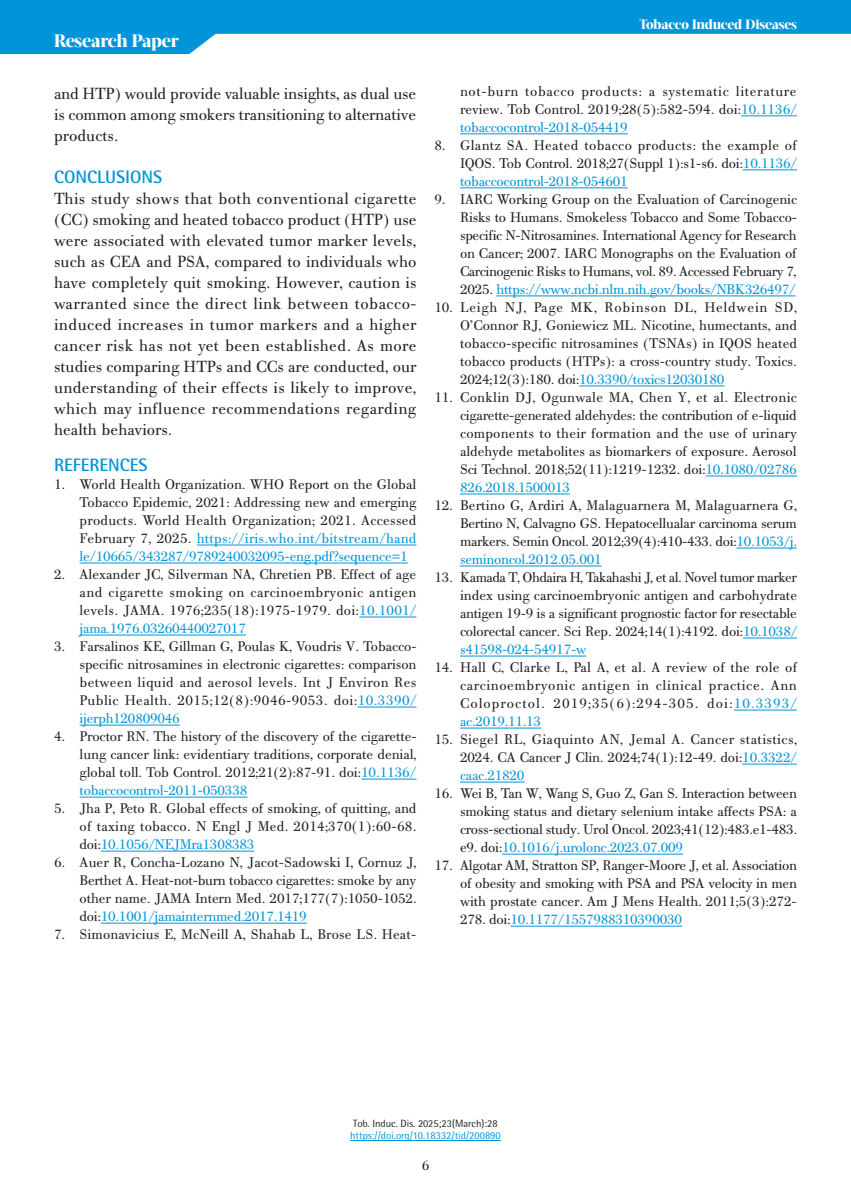
<style>
.page{position:relative;width:851px;height:1191px;background:#fff}
.page>*{position:absolute;margin:0;border:0;box-sizing:border-box;transform-origin:0 0}
.t1{font:700 18px "Rotis Semi Sans Hel";color:#0095d9}
.t2{font:800 18px "Acta Display W04";letter-spacing:-.01em;color:#fff}
.t3{font:17.25px/21px "PF Bodoni Text";color:#231f20;text-align:justify}
.t4{font:15px/18px "PF Bodoni Text";letter-spacing:-.02em;color:#231f20;text-align:justify}
.t5{font:15px "PF Bodoni Text";letter-spacing:.005em;color:#231f20}
.t6{font:800 13.5px "Acta Display W04";letter-spacing:-.01em;color:#fff}
.t7{font:10.5px "Rotis Semi Sans Hel";color:#0095d9}
.t8{font:10.5px "Rotis Semi Sans Hel";color:#231f20}
.s1{color:#0095d9}
</style>
<div class="page">
<svg style="left:0;top:0;width:850px;height:54px;fill:#0095d9"></svg>
<hr style="left:350px;top:1140px;width:150px;height:1px;background:#0095d9">
<hr style="left:197px;top:545px;width:219px;height:1px;background:#0095d9">
<hr style="left:80px;top:563px;width:327px;height:1px;background:#0095d9">
<hr style="left:359px;top:617px;width:57px;height:1px;background:#0095d9">
<hr style="left:80px;top:635px;width:166px;height:1px;background:#0095d9">
<hr style="left:357px;top:707px;width:59px;height:1px;background:#0095d9">
<hr style="left:80px;top:725px;width:100px;height:1px;background:#0095d9">
<hr style="left:361px;top:779px;width:55px;height:1px;background:#0095d9">
<hr style="left:80px;top:797px;width:167px;height:1px;background:#0095d9">
<hr style="left:101px;top:851px;width:153px;height:1px;background:#0095d9">
<hr style="left:101px;top:923px;width:206px;height:1px;background:#0095d9">
<hr style="left:741px;top:116px;width:55px;height:1px;background:#0095d9">
<hr style="left:460px;top:134px;width:167px;height:1px;background:#0095d9">
<hr style="left:742px;top:170px;width:54px;height:1px;background:#0095d9">
<hr style="left:460px;top:188px;width:167px;height:1px;background:#0095d9">
<hr style="left:496px;top:296px;width:299px;height:1px;background:#0095d9">
<hr style="left:579px;top:386px;width:145px;height:1px;background:#0095d9">
<hr style="left:705px;top:476px;width:91px;height:1px;background:#0095d9">
<hr style="left:460px;top:494px;width:110px;height:1px;background:#0095d9">
<hr style="left:736px;top:548px;width:60px;height:1px;background:#0095d9">
<hr style="left:460px;top:566px;width:141px;height:1px;background:#0095d9">
<hr style="left:742px;top:638px;width:54px;height:1px;background:#0095d9">
<hr style="left:460px;top:656px;width:126px;height:1px;background:#0095d9">
<hr style="left:733px;top:710px;width:63px;height:1px;background:#0095d9">
<hr style="left:460px;top:728px;width:81px;height:1px;background:#0095d9">
<hr style="left:742px;top:764px;width:54px;height:1px;background:#0095d9">
<hr style="left:460px;top:782px;width:64px;height:1px;background:#0095d9">
<hr style="left:502px;top:854px;width:181px;height:1px;background:#0095d9">
<hr style="left:510px;top:926px;width:172px;height:1px;background:#0095d9">
<p class="t2" style="left:54px;top:30px;width:126px">Research Paper</p>
<p class="t3" style="left:54px;top:83px;width:363px">and HTP) would provide valuable insights, as dual use is common among smokers transitioning to alternative products.</p>
<p class="t1" style="left:54px;top:166px;width:110px">CONCLUSIONS</p>
<p class="t3" style="left:54px;top:188px;width:364px">This study shows that both conventional cigarette (CC) smoking and heated tobacco product (HTP) use were associated with elevated tumor marker levels, such as CEA and PSA, compared to individuals who have completely quit smoking. However, caution is warranted since the direct link between tobacco&shy;induced increases in tumor markers and a higher cancer risk has not yet been established. As more studies comparing HTPs and CCs are conducted, our understanding of their effects is likely to improve, which may influence recommendations regarding health behaviors.</p>
<p class="t1" style="left:54px;top:454px;width:95px">REFERENCES</p>
<p class="t4" style="left:80px;top:475px;width:338px;text-indent:-26px">1. World Health Organization. WHO Report on the Global Tobacco Epidemic, 2021: Addressing new and emerging products. World Health Organization; 2021. Accessed February 7, 2025. <span class="s1">https://iris.who.int/bitstream/hand le/10665/343287/9789240032095-eng.pdf?sequence=1</span></p>
<p class="t4" style="left:80px;top:565px;width:338px;text-indent:-26px">2. Alexander JC, Silverman NA, Chretien PB. Effect of age and cigarette smoking on carcinoembryonic antigen levels. JAMA. 1976;235(18):1975-1979. doi:<span class="s1">10.1001/ jama.1976.03260440027017</span></p>
<p class="t4" style="left:80px;top:637px;width:338px;text-indent:-26px">3. Farsalinos KE, Gillman G, Poulas K, Voudris V. Tobacco&shy;specific nitrosamines in electronic cigarettes: comparison between liquid and aerosol levels. Int J Environ Res Public Health. 2015;12(8):9046-9053. doi:<span class="s1">10.3390/ ijerph120809046</span></p>
<p class="t4" style="left:80px;top:727px;width:338px;text-indent:-26px">4. Proctor RN. The history of the discovery of the cigarette&shy;lung cancer link: evidentiary traditions, corporate denial, global toll. Tob Control. 2012;21(2):87-91. doi:<span class="s1">10.1136/ tobaccocontrol-2011-050338</span></p>
<p class="t4" style="left:80px;top:799px;width:338px;text-indent:-26px">5. Jha P, Peto R. Global effects of smoking, of quitting, and of taxing tobacco. N Engl J Med. 2014;370(1):60-68. doi:<span class="s1">10.1056/NEJMra1308383</span></p>
<p class="t4" style="left:80px;top:853px;width:338px;text-indent:-26px">6. Auer R, Concha-Lozano N, Jacot-Sadowski I, Cornuz J, Berthet A. Heat-not-burn tobacco cigarettes: smoke by any other name. JAMA Intern Med. 2017;177(7):1050-1052. doi:<span class="s1">10.1001/jamainternmed.2017.1419</span></p>
<p class="t5" style="left:54px;top:926px;width:364px">7. Simonavicius E, McNeill A, Shahab L, Brose LS. Heat-</p>
<p class="t6" style="left:639px;top:17px;width:159px">Tobacco Induced Diseases</p>
<p class="t4" style="left:460px;top:82px;width:338px">not-burn tobacco products: a systematic literature review. Tob Control. 2019;28(5):582-594. doi:<span class="s1">10.1136/ tobaccocontrol-2018-054419</span></p>
<p class="t4" style="left:460px;top:136px;width:338px;text-indent:-26px">8. Glantz SA. Heated tobacco products: the example of IQOS. Tob Control. 2018;27(Suppl 1):s1-s6. doi:<span class="s1">10.1136/ tobaccocontrol-2018-054601</span></p>
<p class="t4" style="left:460px;top:190px;width:338px;text-indent:-26px">9. IARC Working Group on the Evaluation of Carcinogenic Risks to Humans. Smokeless Tobacco and Some Tobacco&shy;specific N-Nitrosamines. International Agency for Research on Cancer; 2007. IARC Monographs on the Evaluation of Carcinogenic Risks to Humans, vol. 89. Accessed February 7, 2025. <span class="s1">https://www.ncbi.nlm.nih.gov/books/NBK326497/</span></p>
<p class="t4" style="left:460px;top:298px;width:338px;text-indent:-26px">10. Leigh NJ, Page MK, Robinson DL, Heldwein SD, O’Connor RJ, Goniewicz ML. Nicotine, humectants, and tobacco-specific nitrosamines (TSNAs) in IQOS heated tobacco products (HTPs): a cross-country study. Toxics.<br>2024;12(3):180. doi:<span class="s1">10.3390/toxics12030180</span></p>
<p class="t4" style="left:460px;top:388px;width:338px;text-indent:-26px">11. Conklin DJ, Ogunwale MA, Chen Y, et al. Electronic cigarette-generated aldehydes: the contribution of e-liquid components to their formation and the use of urinary aldehyde metabolites as biomarkers of exposure. Aerosol Sci Technol. 2018;52(11):1219-1232. doi:<span class="s1">10.1080/02786<br>826.2018.1500013</span></p>
<p class="t4" style="left:460px;top:496px;width:338px;text-indent:-26px">12. Bertino G, Ardiri A, Malaguarnera M, Malaguarnera G, Bertino N, Calvagno GS. Hepatocellualar carcinoma serum markers. Semin Oncol. 2012;39(4):410-433. doi:<span class="s1">10.1053/j. seminoncol.2012.05.001</span></p>
<p class="t4" style="left:460px;top:568px;width:338px;text-indent:-26px">13. Kamada T, Ohdaira H, Takahashi J, et al. Novel tumor marker index using carcinoembryonic antigen and carbohydrate antigen 19-9 is a significant prognostic factor for resectable colorectal cancer. Sci Rep. 2024;14(1):4192. doi:<span class="s1">10.1038/ s41598-024-54917-w</span></p>
<p class="t4" style="left:460px;top:658px;width:338px;text-indent:-26px">14. Hall C, Clarke L, Pal A, et al. A review of the role of carcinoembryonic antigen in clinical practice. Ann Coloproctol. 2019;35(6):294-305. doi:<span class="s1">10.3393/ ac.2019.11.13</span></p>
<p class="t4" style="left:460px;top:730px;width:338px;text-indent:-26px">15. Siegel RL, Giaquinto AN, Jemal A. Cancer statistics, 2024. CA Cancer J Clin. 2024;74(1):12-49. doi:<span class="s1">10.3322/ caac.21820</span></p>
<p class="t4" style="left:460px;top:784px;width:338px;text-indent:-26px">16. Wei B, Tan W, Wang S, Guo Z, Gan S. Interaction between smoking status and dietary selenium intake affects PSA: a cross-sectional study. Urol Oncol. 2023;41(12):483.e1-483. e9. doi:<span class="s1">10.1016/j.urolonc.2023.07.009</span></p>
<p class="t4" style="left:460px;top:856px;width:338px;text-indent:-26px">17. Algotar AM, Stratton SP, Ranger-Moore J, et al. Association of obesity and smoking with PSA and PSA velocity in men with prostate cancer. Am J Mens Health. 2011;5(3):272- 278. doi:<span class="s1">10.1177/1557988310390030</span></p>
<p class="t8" style="left:353px;top:1116px;width:146px">Tob. Induc. Dis. 2025;23(March):28</p>
<p class="t7" style="left:350px;top:1129px;width:152px">https://doi.org/10.18332/tid/200890</p>
<p class="t4" style="left:421px;top:1156px;width:9px">6</p>
</div>
